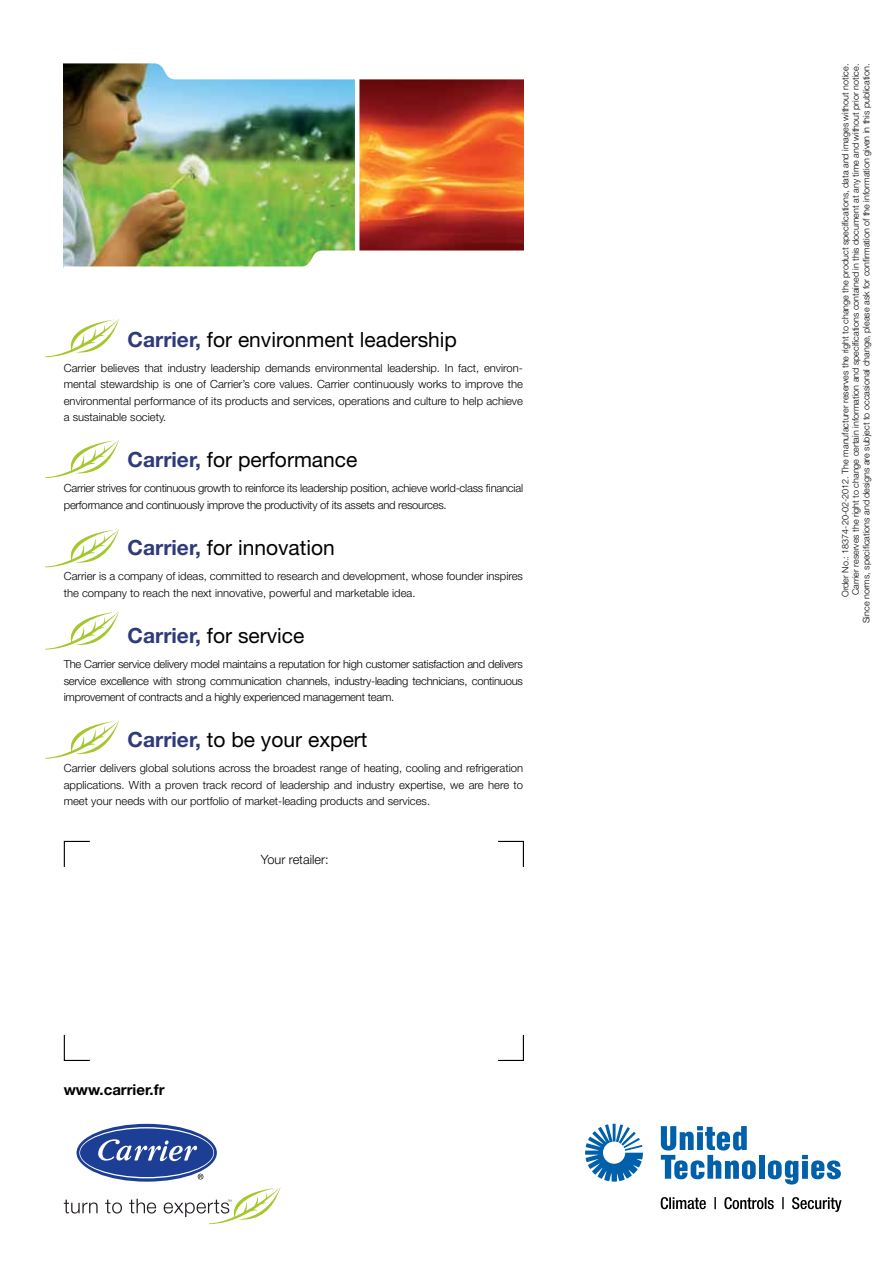
<style>
.page{position:relative;width:893px;height:1263px;background:#fff}
.page>*{position:absolute;margin:0;border:0;box-sizing:border-box;transform-origin:0 0}
.t1{font:21px "Helvetica Neue LT Std";color:#000}
.t2{font:700 15px "Helvetica Neue LT Std";color:#000}
.t3{font:300 12.75px "Helvetica Neue LT Std";color:#000}
.t4{font:300 11.25px/16.5px "Helvetica Neue LT Std";color:#000;text-align:justify}
.t5{font:300 11.25px/16.5px "Helvetica Neue LT Std";letter-spacing:-.02em;color:#000}
.t6{font:300 9px/10.5px "Helvetica Neue LT Std";color:#000;text-align:right}
.s1{font-weight:700;color:#2e3a79}
</style>
<div class="page">
<img style="left:64px;top:79px;width:291px;height:171px">
<img style="left:359px;top:79px;width:164px;height:171px">
<svg style="left:63px;top:63px;width:109px;height:16px;background:#5e6252"></svg>
<img style="left:64px;top:250px;width:460px;height:17px">
<hr style="left:355px;top:79px;width:4px;height:192px;background:#fff">
<svg style="left:63px;top:840px;width:27px;height:27px"></svg>
<svg style="left:498px;top:840px;width:26px;height:27px"></svg>
<svg style="left:498px;top:1034px;width:26px;height:27px"></svg>
<svg style="left:63px;top:1034px;width:27px;height:27px"></svg>
<svg style="left:585px;top:1124px;width:58px;height:57px"></svg>
<svg style="left:661px;top:1126px;width:95px;height:53px"></svg>
<div style="left:759px;top:1155px;width:6px;height:24px;background:#0060a9"></div>
<svg style="left:768px;top:1155px;width:73px;height:29px"></svg>
<svg style="left:661px;top:1197px;width:181px;height:15px"></svg>
<svg style="left:77px;top:1124px;width:140px;height:58px"></svg>
<svg style="left:79px;top:1127px;width:135px;height:51px"></svg>
<div style="left:80px;top:1128px;width:133px;height:49px;background:#1c3e94;border-radius:50%"></div>
<svg style="left:198px;top:1174px;width:5px;height:5px"></svg>
<svg style="left:98px;top:1139px;width:99px;height:22px"></svg>
<svg style="left:64px;top:1199px;width:34px;height:14px"></svg>
<svg style="left:105px;top:1199px;width:17px;height:14px"></svg>
<svg style="left:129px;top:1199px;width:27px;height:14px"></svg>
<svg style="left:164px;top:1187px;width:117px;height:37px"></svg>
<svg style="left:45px;top:319px;width:74px;height:38px"></svg>
<svg style="left:45px;top:440px;width:74px;height:38px"></svg>
<svg style="left:45px;top:529px;width:74px;height:38px"></svg>
<svg style="left:45px;top:611px;width:74px;height:38px"></svg>
<svg style="left:45px;top:720px;width:74px;height:39px"></svg>
<h1 class="t1" style="left:128px;top:327px;width:331px"><span class="s1">Carrier,</span> for environment leadership</h1>
<p class="t4" style="left:64px;top:359px;width:461px">Carrier believes that industry leadership demands environmental leadership. In fact, environ&shy;mental stewardship is one of Carrier’s core values. Carrier continuously works to improve the environmental performance of its products and services, operations and culture to help achieve a sustainable society.</p>
<h1 class="t1" style="left:128px;top:447px;width:231px"><span class="s1">Carrier,</span> for performance</h1>
<p class="t5" style="left:64px;top:480px;width:461px">Carrier strives for continuous growth to reinforce its leadership position, achieve world-class financial performance and continuously improve the productivity of its assets and resources.</p>
<h1 class="t1" style="left:128px;top:535px;width:209px"><span class="s1">Carrier,</span> for innovation</h1>
<p class="t4" style="left:64px;top:568px;width:461px">Carrier is a company of ideas, committed to research and development, whose founder inspires the company to reach the next innovative, powerful and marketable idea.</p>
<h1 class="t1" style="left:128px;top:623px;width:178px"><span class="s1">Carrier,</span> for service</h1>
<p class="t4" style="left:64px;top:655px;width:461px">The Carrier service delivery model maintains a reputation for high customer satisfaction and delivers service excellence with strong communication channels, industry-leading technicians, continuous improvement of contracts and a highly experienced management team.</p>
<h1 class="t1" style="left:128px;top:727px;width:241px"><span class="s1">Carrier,</span> to be your expert</h1>
<p class="t4" style="left:64px;top:760px;width:461px">Carrier delivers global solutions across the broadest range of heating, cooling and refrigeration applications. With a proven track record of leadership and industry expertise, we are here to meet your needs with our portfolio of market-leading products and services.</p>
<h2 class="t2" style="left:64px;top:1080px;width:102px">www.carrier.fr</h2>
<p class="t3" style="left:261px;top:852px;width:69px">Your retailer:</p>
<p class="t6" style="left:840px;top:623px;width:561px;rotate:-90deg">Order No.: 18374-20-02-2012. The manufacturer reserves the right to change the product specifications, data and images without notice.<br>Carrier reserves the right to change certain information and specifications contained in this document at any time and without prior notice.<br>Since norms, specifications and designs are subject to occasional change, please ask for confirmation of the information given in this publication.</p>
</div>
